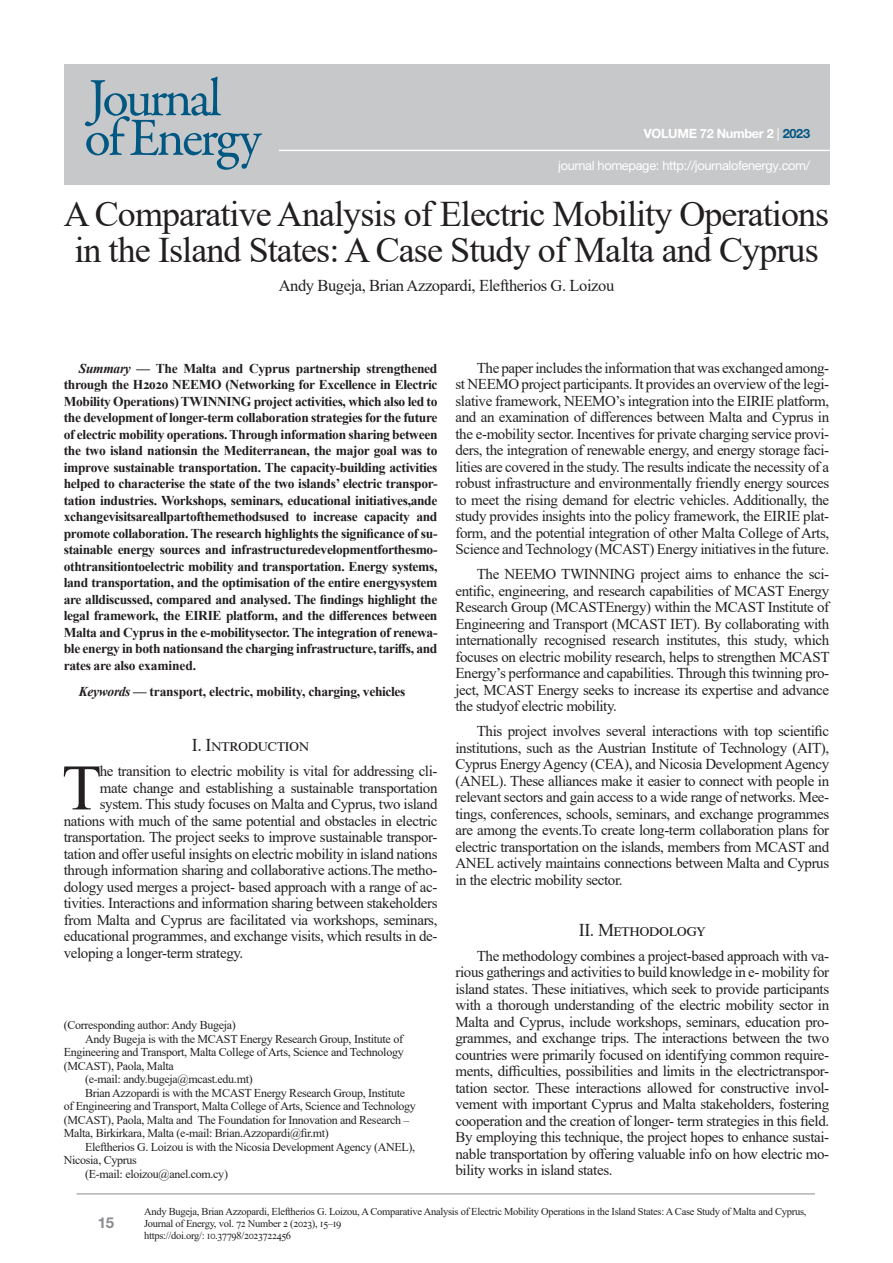
<style>
.page{position:relative;width:893px;height:1263px;background:#fff}
.page>*{position:absolute;margin:0;border:0;box-sizing:border-box;transform-origin:0 0}
.t1{font:64.8px "Times New Roman";color:#231f20}
.t2{font:54.15px/39.6px "MH Garamond";letter-spacing:-.055em;color:#005782}
.t3{font:36px/36px "Times New Roman";letter-spacing:-.025em;color:#231f20}
.t4{font:18px "Times New Roman";letter-spacing:-.025em;color:#231f20}
.t5{font:16.5px "Times New Roman";letter-spacing:-.025em;color:#231f20}
.t6{font:15px/16.5px "Times New Roman";letter-spacing:-.025em;color:#231f20;text-align:justify}
.t7{font:700 15px "MH Helvetica";color:#8a8c8f}
.t8{font:700 13.5px/16.5px "Times New Roman";letter-spacing:-.025em;color:#231f20;text-align:justify}
.t9{font:12.75px "MH Helvetica";letter-spacing:-.025em;color:#fff}
.t10{font:700 12.75px "MH Helvetica";letter-spacing:-.025em;color:#fff}
.t11{font:12px "Times New Roman";letter-spacing:-.025em;color:#231f20}
.t12{font:10.5px/12px "Times New Roman";letter-spacing:-.025em;color:#231f20}
.s1{font-weight:400}
.s2{color:#005782}
.s3{font-style:italic}
</style>
<div class="page">
<hr style="left:77px;top:1193px;width:738px;height:1px;background:#8a8c8f">
<div style="left:64px;top:64px;width:766px;height:121px;background:#c7c8ca"></div>
<hr style="left:279px;top:150px;width:555px;height:1px;background:#fff">
<h2 class="t2" style="left:85px;top:80px;width:178px">Journal of Energy</h2>
<p class="t10" style="left:644px;top:125px;width:168px">VOLUME 72 Number 2 <span class="s1">|</span> <span class="s2">2023</span></p>
<p class="t9" style="left:558px;top:157px;width:253px">journal homepage: http://journalofenergy.com/</p>
<h3 class="t3" style="left:64px;top:194px;width:767px">A Comparative Analysis of Electric Mobility Operations in the Island States: A Case Study of Malta and Cyprus</h3>
<p class="t5" style="left:279px;top:274px;width:337px">Andy Bugeja, Brian Azzopardi, Eleftherios G. Loizou</p>
<p class="t8" style="left:64px;top:360px;width:375px;text-indent:15px"><span class="s3">Summary —</span> The Malta and Cyprus partnership strengthened through the H2020 NEEMO (Networking for Excellence in Electric Mobility Operations) TWINNING project activities, which also led to the development of longer-term collaboration strategies for the future of electric mobility operations. Through information sharing between the two island nationsin the Mediterranean, the major goal was to improve sustainable transportation. The capacity-building activities helped to characterise the state of the two islands’ electric transpor&shy;tation industries. Workshops, seminars, educational initiatives,ande xchangevisitsareallpartofthemethodsused to increase capacity and promote collaboration. The research highlights the significance of su&shy;stainable energy sources and infrastructuredevelopmentforthesmo&shy;othtransitiontoelectric mobility and transportation. Energy systems, land transportation, and the optimisation of the entire energysystem are alldiscussed, compared and analysed. The findings highlight the legal framework, the EIRIE platform, and the differences between Malta and Cyprus in the e-mobilitysector. The integration of renewa&shy;ble energy in both nationsand the charging infrastructure, tariffs, and rates are also examined.</p>
<p class="t8" style="left:79px;top:683px;width:328px"><span class="s3">Keywords —</span> transport, electric, mobility, charging, vehicles</p>
<p class="t4" style="left:192px;top:733px;width:117px">I. Introduction</p>
<h1 class="t1" style="left:62px;top:742px;width:41px">T</h1>
<p class="t6" style="left:100px;top:763px;width:339px">he transition to electric mobility is vital for addressing cli-</p>
<p class="t6" style="left:100px;top:779px;width:339px">mate change and establishing a sustainable transportation</p>
<p class="t6" style="left:100px;top:796px;width:339px">system. This study focuses on Malta and Cyprus, two island</p>
<p class="t6" style="left:64px;top:812px;width:375px">nations with much of the same potential and obstacles in electric</p>
<p class="t6" style="left:64px;top:829px;width:375px">transportation. The project seeks to improve sustainable transpor-</p>
<p class="t6" style="left:64px;top:845px;width:375px">tation and offer useful insights on electric mobility in island nations</p>
<p class="t6" style="left:64px;top:862px;width:375px">through information sharing and collaborative actions.The metho-</p>
<p class="t6" style="left:64px;top:878px;width:375px">dology used merges a project- based approach with a range of ac-</p>
<p class="t6" style="left:64px;top:895px;width:375px">tivities. Interactions and information sharing between stakeholders</p>
<p class="t6" style="left:64px;top:911px;width:375px">from Malta and Cyprus are facilitated via workshops, seminars,</p>
<p class="t6" style="left:64px;top:928px;width:375px">educational programmes, and exchange visits, which results in de-</p>
<p class="t6" style="left:64px;top:944px;width:181px">veloping a longer-term strategy.</p>
<p class="t11" style="left:64px;top:1017px;width:174px">(Corresponding author: Andy Bugeja)</p>
<p class="t11" style="left:85px;top:1030px;width:319px">Andy Bugeja is with the MCAST Energy Research Group, Institute of</p>
<p class="t11" style="left:64px;top:1044px;width:341px">Engineering and Transport, Malta College of Arts, Science and Technology</p>
<p class="t11" style="left:64px;top:1057px;width:111px">(MCAST), Paola, Malta</p>
<p class="t11" style="left:85px;top:1071px;width:169px">(e-mail: andy.bugeja@mcast.edu.mt)</p>
<p class="t11" style="left:85px;top:1084px;width:322px">Brian Azzopardi is with the MCAST Energy Research Group, Institute</p>
<p class="t11" style="left:64px;top:1098px;width:354px">of Engineering and Transport, Malta College of Arts, Science and Technology</p>
<p class="t11" style="left:64px;top:1111px;width:347px">(MCAST), Paola, Malta and The Foundation for Innovation and Research –</p>
<p class="t11" style="left:64px;top:1125px;width:267px">Malta, Birkirkara, Malta (e-mail: Brian.Azzopardi@fir.mt)</p>
<p class="t11" style="left:85px;top:1138px;width:332px">Eleftherios G. Loizou is with the Nicosia Development Agency (ANEL),</p>
<p class="t11" style="left:64px;top:1152px;width:75px">Nicosia, Cyprus</p>
<p class="t11" style="left:85px;top:1165px;width:144px">(E-mail: eloizou@anel.com.cy)</p>
<p class="t6" style="left:455px;top:359px;width:375px;text-indent:21px">The paper includes the information that was exchanged among&shy;st NEEMO project participants. It provides an overview of the legi&shy;slative framework, NEEMO’s integration into the EIRIE platform, and an examination of differences between Malta and Cyprus in the e-mobility sector. Incentives for private charging service provi&shy;ders, the integration of renewable energy, and energy storage faci&shy;lities are covered in the study. The results indicate the necessity of a robust infrastructure and environmentally friendly energy sources to meet the rising demand for electric vehicles. Additionally, the study provides insights into the policy framework, the EIRIE plat&shy;form, and the potential integration of other Malta College of Arts, Science and Technology (MCAST) Energy initiatives in the future.</p>
<p class="t6" style="left:455px;top:566px;width:375px;text-indent:21px">The NEEMO TWINNING project aims to enhance the sci&shy;entific, engineering, and research capabilities of MCAST Energy Research Group (MCASTEnergy) within the MCAST Institute of Engineering and Transport (MCAST IET). By collaborating with internationally recognised research institutes, this study, which focuses on electric mobility research, helps to strengthen MCAST Energy’s performance and capabilities. Through this twinning pro&shy;ject, MCAST Energy seeks to increase its expertise and advance the studyof electric mobility.</p>
<p class="t6" style="left:455px;top:723px;width:375px;text-indent:21px">This project involves several interactions with top scientific institutions, such as the Austrian Institute of Technology (AIT), Cyprus Energy Agency (CEA), and Nicosia Development Agency (ANEL). These alliances make it easier to connect with people in relevant sectors and gain access to a wide range of networks. Mee&shy;tings, conferences, schools, seminars, and exchange programmes are among the events.To create long-term collaboration plans for electric transportation on the islands, members from MCAST and ANEL actively maintains connections between Malta and Cyprus in the electric mobility sector.</p>
<p class="t4" style="left:579px;top:917px;width:128px">II. Methodology</p>
<p class="t6" style="left:455px;top:947px;width:375px;text-indent:21px">The methodology combines a project-based approach with va&shy;rious gatherings and activities to build knowledge in e- mobility for island states. These initiatives, which seek to provide participants with a thorough understanding of the electric mobility sector in Malta and Cyprus, include workshops, seminars, education pro&shy;grammes, and exchange trips. The interactions between the two countries were primarily focused on identifying common require&shy;ments, difficulties, possibilities and limits in the electrictranspor&shy;tation sector. These interactions allowed for constructive invol&shy;vement with important Cyprus and Malta stakeholders, fostering cooperation and the creation of longer- term strategies in this field.<br>By employing this technique, the project hopes to enhance sustai&shy;nable transportation by offering valuable info on how electric mo&shy;bility works in island states.</p>
<p class="t7" style="left:98px;top:1213px;width:18px">15</p>
<p class="t12" style="left:144px;top:1205px;width:664px">Andy Bugeja, Brian Azzopardi, Eleftherios G. Loizou, A Comparative Analysis of Electric Mobility Operations in the Island States: A Case Study of Malta and Cyprus,<br>Journal of Energy, vol. 72 Number 2 (2023), 15–19<br>https://doi.org/: 10.37798/2023722456</p>
</div>
